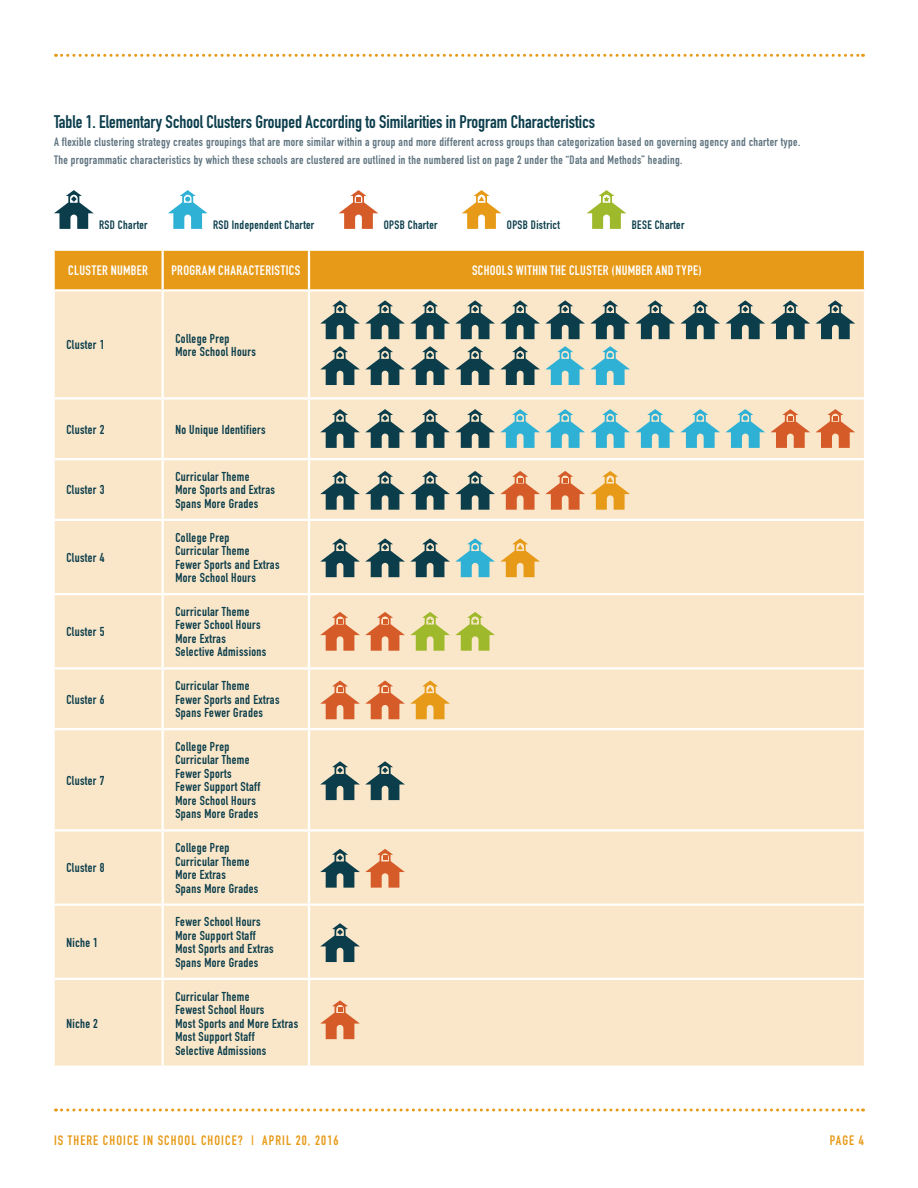
<style>
.page{position:relative;width:918px;height:1188px;background:#fff}
.page>*{position:absolute;margin:0;border:0;box-sizing:border-box;transform-origin:0 0}
.Figure_Table_Heading{font:18px "DIN Engschrift";color:#0b3d4b}
.Body{font:13.5px "DIN Engschrift";letter-spacing:.03em;color:#fff}
.t1{font:13.5px "DIN Engschrift";letter-spacing:.08em;color:#e79a17}
.Table_Body{font:12.75px "DIN Engschrift";letter-spacing:.03em;color:#0b3d4b}
.Figure_Table_Subhead{font:12px/18px "DIN Engschrift";letter-spacing:.03em;color:#5e737f}
.Figure_Table_Primary{font:12px "DIN Engschrift";letter-spacing:.03em;color:#0b3d4b}
</style>
<div class="page">
<svg style="left:56px;top:54px;width:807px;height:3px"></svg>
<svg style="left:56px;top:1108px;width:807px;height:4px"></svg>
<svg style="left:54px;top:190px;width:40px;height:39px"></svg>
<div style="left:55px;top:251px;width:809px;height:38px;background:#e79a17"></div>
<div style="left:55px;top:292px;width:809px;height:774px;background:#fae7ca"></div>
<hr style="left:162px;top:292px;width:2px;height:105px;background:#fff">
<hr style="left:52px;top:397px;width:111px;height:3px;background:#fff">
<hr style="left:163px;top:397px;width:146px;height:3px;background:#fff">
<hr style="left:162px;top:400px;width:2px;height:58px;background:#fff">
<hr style="left:309px;top:397px;width:557px;height:3px;background:#fff">
<hr style="left:52px;top:458px;width:111px;height:2px;background:#fff">
<hr style="left:163px;top:458px;width:146px;height:2px;background:#fff">
<hr style="left:162px;top:460px;width:2px;height:59px;background:#fff">
<hr style="left:309px;top:458px;width:557px;height:2px;background:#fff">
<hr style="left:52px;top:519px;width:111px;height:2px;background:#fff">
<hr style="left:163px;top:519px;width:146px;height:2px;background:#fff">
<hr style="left:162px;top:521px;width:2px;height:72px;background:#fff">
<hr style="left:309px;top:519px;width:557px;height:2px;background:#fff">
<hr style="left:52px;top:593px;width:111px;height:2px;background:#fff">
<hr style="left:163px;top:593px;width:146px;height:2px;background:#fff">
<hr style="left:162px;top:595px;width:2px;height:72px;background:#fff">
<hr style="left:309px;top:593px;width:557px;height:2px;background:#fff">
<hr style="left:52px;top:667px;width:111px;height:3px;background:#fff">
<hr style="left:163px;top:667px;width:146px;height:3px;background:#fff">
<hr style="left:162px;top:670px;width:2px;height:58px;background:#fff">
<hr style="left:309px;top:667px;width:557px;height:3px;background:#fff">
<hr style="left:52px;top:728px;width:111px;height:2px;background:#fff">
<hr style="left:163px;top:728px;width:146px;height:2px;background:#fff">
<hr style="left:162px;top:730px;width:2px;height:99px;background:#fff">
<hr style="left:309px;top:728px;width:557px;height:2px;background:#fff">
<hr style="left:52px;top:829px;width:111px;height:3px;background:#fff">
<hr style="left:163px;top:829px;width:146px;height:3px;background:#fff">
<hr style="left:162px;top:832px;width:2px;height:72px;background:#fff">
<hr style="left:309px;top:829px;width:557px;height:3px;background:#fff">
<hr style="left:52px;top:904px;width:111px;height:2px;background:#fff">
<hr style="left:163px;top:904px;width:146px;height:2px;background:#fff">
<hr style="left:162px;top:906px;width:2px;height:72px;background:#fff">
<hr style="left:309px;top:904px;width:557px;height:2px;background:#fff">
<hr style="left:52px;top:978px;width:111px;height:2px;background:#fff">
<hr style="left:163px;top:978px;width:146px;height:2px;background:#fff">
<hr style="left:162px;top:980px;width:2px;height:86px;background:#fff">
<hr style="left:309px;top:978px;width:557px;height:2px;background:#fff">
<hr style="left:162px;top:251px;width:2px;height:38px;background:#fff">
<hr style="left:308px;top:292px;width:2px;height:105px;background:#fff">
<hr style="left:308px;top:400px;width:2px;height:58px;background:#fff">
<hr style="left:308px;top:460px;width:2px;height:59px;background:#fff">
<hr style="left:308px;top:521px;width:2px;height:72px;background:#fff">
<hr style="left:308px;top:595px;width:2px;height:72px;background:#fff">
<hr style="left:308px;top:670px;width:2px;height:58px;background:#fff">
<hr style="left:308px;top:730px;width:2px;height:99px;background:#fff">
<hr style="left:308px;top:832px;width:2px;height:72px;background:#fff">
<hr style="left:308px;top:906px;width:2px;height:72px;background:#fff">
<hr style="left:308px;top:980px;width:2px;height:86px;background:#fff">
<hr style="left:308px;top:251px;width:2px;height:38px;background:#fff">
<svg style="left:816px;top:409px;width:39px;height:39px;background:#e8a47d"></svg>
<svg style="left:320px;top:1000px;width:40px;height:39px;background:#e8a67f"></svg>
<svg style="left:320px;top:761px;width:85px;height:39px;background:#939e93"></svg>
<svg style="left:320px;top:849px;width:85px;height:39px;background:#bea38b"></svg>
<svg style="left:320px;top:923px;width:40px;height:39px;background:#8c998f"></svg>
<svg style="left:816px;top:300px;width:39px;height:39px;background:#8a978e"></svg>
<svg style="left:320px;top:300px;width:490px;height:39px;background:#98a196"></svg>
<svg style="left:320px;top:471px;width:310px;height:39px;background:#bba98e"></svg>
<svg style="left:320px;top:680px;width:130px;height:39px;background:#ecb483"></svg>
<svg style="left:320px;top:612px;width:175px;height:39px;background:#debf86"></svg>
<svg style="left:320px;top:346px;width:310px;height:39px;background:#9baea5"></svg>
<svg style="left:320px;top:538px;width:220px;height:39px;background:#acb19c"></svg>
<svg style="left:320px;top:409px;width:490px;height:39px;background:#a7bcb3"></svg>
<svg style="left:168px;top:190px;width:40px;height:39px"></svg>
<svg style="left:339px;top:190px;width:39px;height:39px"></svg>
<svg style="left:462px;top:190px;width:39px;height:39px"></svg>
<svg style="left:587px;top:190px;width:39px;height:39px"></svg>
<p class="Figure_Table_Heading" style="left:54px;top:112px;width:543px">Table 1. Elementary School Clusters Grouped According to Similarities in Program Characteristics</p>
<p class="Figure_Table_Subhead" style="left:54px;top:133px;width:748px">A flexible clustering strategy creates groupings that are more similar within a group and more different across groups than categorization based on governing agency and charter type.<br>The programmatic characteristics by which these schools are clustered are outlined in the numbered list on page 2 under the “Data and Methods” heading.</p>
<p class="Figure_Table_Primary" style="left:99px;top:218px;width:50px">RSD Charter</p>
<p class="Figure_Table_Primary" style="left:213px;top:218px;width:103px">RSD Independent Charter</p>
<p class="Figure_Table_Primary" style="left:384px;top:218px;width:55px">OPSB Charter</p>
<p class="Figure_Table_Primary" style="left:507px;top:218px;width:55px">OPSB District</p>
<p class="Figure_Table_Primary" style="left:632px;top:218px;width:54px">BESE Charter</p>
<p class="Body" style="left:68px;top:263px;width:81px">CLUSTER NUMBER</p>
<p class="Body" style="left:171px;top:263px;width:130px">PROGRAM CHARACTERISTICS</p>
<p class="Body" style="left:472px;top:263px;width:231px">SCHOOLS WITHIN THE CLUSTER (NUMBER AND TYPE)</p>
<p class="Table_Body" style="left:66px;top:337px;width:40px">Cluster 1</p>
<p class="Table_Body" style="left:175px;top:331px;width:56px">College Prep</p>
<p class="Table_Body" style="left:175px;top:344px;width:82px">More School Hours</p>
<p class="Table_Body" style="left:66px;top:422px;width:40px">Cluster 2</p>
<p class="Table_Body" style="left:175px;top:422px;width:92px">No Unique Identifiers</p>
<p class="Table_Body" style="left:66px;top:483px;width:40px">Cluster 3</p>
<p class="Table_Body" style="left:66px;top:550px;width:40px">Cluster 4</p>
<p class="Table_Body" style="left:66px;top:624px;width:40px">Cluster 5</p>
<p class="Table_Body" style="left:66px;top:692px;width:40px">Cluster 6</p>
<p class="Table_Body" style="left:66px;top:773px;width:40px">Cluster 7</p>
<p class="Table_Body" style="left:66px;top:861px;width:40px">Cluster 8</p>
<p class="Table_Body" style="left:66px;top:935px;width:33px">Niche 1</p>
<p class="Table_Body" style="left:66px;top:1016px;width:33px">Niche 2</p>
<p class="Table_Body" style="left:175px;top:469px;width:76px">Curricular Theme</p>
<p class="Table_Body" style="left:175px;top:483px;width:101px">More Sports and Extras</p>
<p class="Table_Body" style="left:175px;top:496px;width:85px">Spans More Grades</p>
<p class="Table_Body" style="left:175px;top:530px;width:56px">College Prep</p>
<p class="Table_Body" style="left:175px;top:543px;width:76px">Curricular Theme</p>
<p class="Table_Body" style="left:175px;top:557px;width:106px">Fewer Sports and Extras</p>
<p class="Table_Body" style="left:175px;top:570px;width:82px">More School Hours</p>
<p class="Table_Body" style="left:175px;top:604px;width:76px">Curricular Theme</p>
<p class="Table_Body" style="left:175px;top:618px;width:87px">Fewer School Hours</p>
<p class="Table_Body" style="left:175px;top:631px;width:52px">More Extras</p>
<p class="Table_Body" style="left:175px;top:645px;width:93px">Selective Admissions</p>
<p class="Table_Body" style="left:175px;top:678px;width:76px">Curricular Theme</p>
<p class="Table_Body" style="left:175px;top:692px;width:106px">Fewer Sports and Extras</p>
<p class="Table_Body" style="left:175px;top:705px;width:89px">Spans Fewer Grades</p>
<p class="Table_Body" style="left:175px;top:739px;width:56px">College Prep</p>
<p class="Table_Body" style="left:175px;top:753px;width:76px">Curricular Theme</p>
<p class="Table_Body" style="left:175px;top:766px;width:58px">Fewer Sports</p>
<p class="Table_Body" style="left:175px;top:780px;width:86px">Fewer Support Staff</p>
<p class="Table_Body" style="left:175px;top:793px;width:82px">More School Hours</p>
<p class="Table_Body" style="left:175px;top:807px;width:85px">Spans More Grades</p>
<p class="Table_Body" style="left:175px;top:840px;width:56px">College Prep</p>
<p class="Table_Body" style="left:175px;top:854px;width:76px">Curricular Theme</p>
<p class="Table_Body" style="left:175px;top:867px;width:52px">More Extras</p>
<p class="Table_Body" style="left:175px;top:881px;width:85px">Spans More Grades</p>
<p class="Table_Body" style="left:175px;top:915px;width:87px">Fewer School Hours</p>
<p class="Table_Body" style="left:175px;top:928px;width:82px">More Support Staff</p>
<p class="Table_Body" style="left:175px;top:942px;width:100px">Most Sports and Extras</p>
<p class="Table_Body" style="left:175px;top:955px;width:85px">Spans More Grades</p>
<p class="Table_Body" style="left:175px;top:989px;width:76px">Curricular Theme</p>
<p class="Table_Body" style="left:175px;top:1002px;width:91px">Fewest School Hours</p>
<p class="Table_Body" style="left:175px;top:1016px;width:124px">Most Sports and More Extras</p>
<p class="Table_Body" style="left:175px;top:1029px;width:81px">Most Support Staff</p>
<p class="Table_Body" style="left:175px;top:1043px;width:93px">Selective Admissions</p>
<p class="t1" style="left:54px;top:1132px;width:286px">IS THERE CHOICE IN SCHOOL CHOICE? | APRIL 20, 2016</p>
<p class="t1" style="left:830px;top:1132px;width:36px">PAGE 4</p>
</div>
